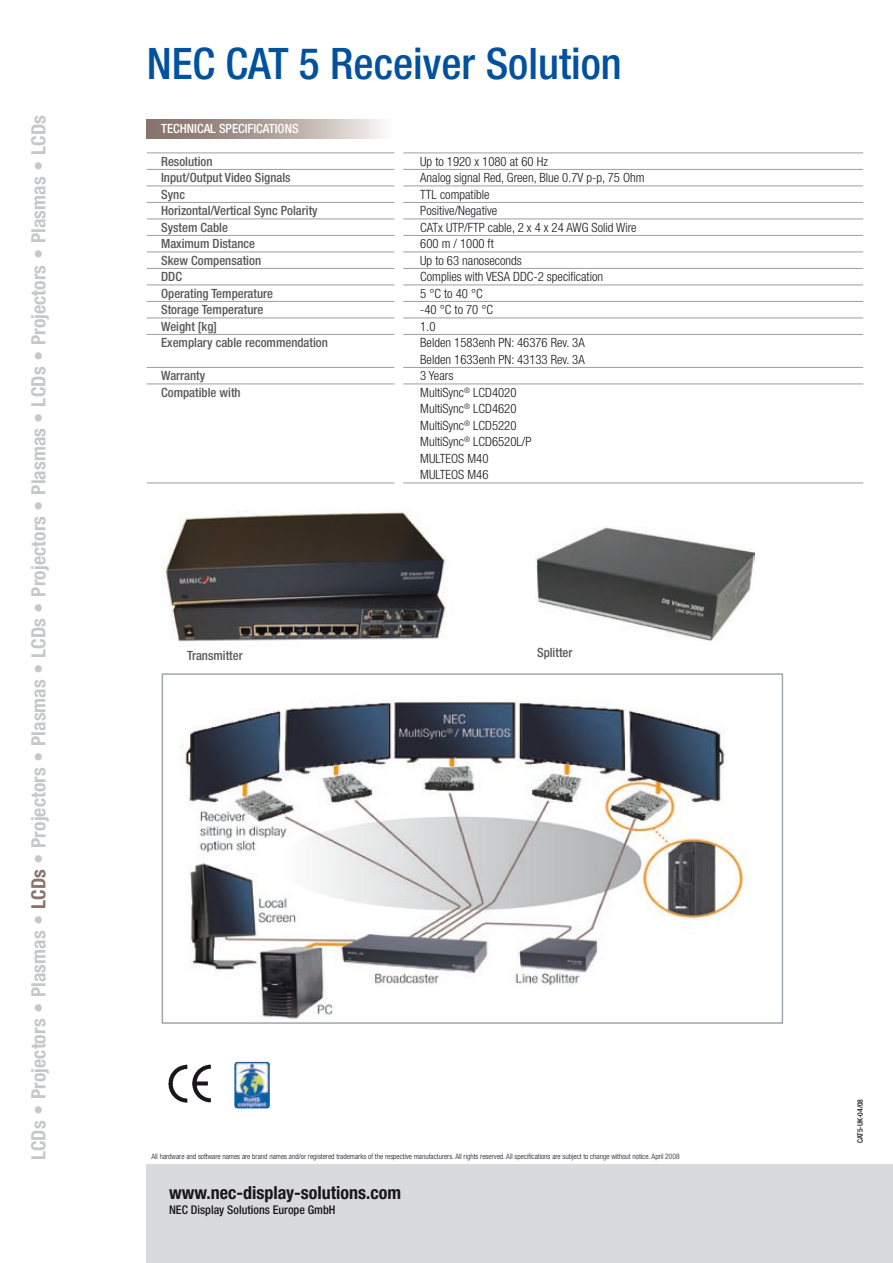
<style>
.page{position:relative;width:893px;height:1263px;background:#fff}
.page>*{position:absolute;margin:0;border:0;box-sizing:border-box;transform-origin:0 0}
.t1{font:500 condensed 43.5px "Helvetica Neue LT Pro";color:#00519e}
.t2{font:700 condensed 19.65px "Helvetica Neue LT Pro";letter-spacing:.005em;color:#c6c7c9}
.t3{font:700 condensed 18px "Helvetica Neue LT Pro";color:#1a171c}
.t4{font:300 condensed 12.75px/16.5px "Helvetica Neue LT Pro";color:#1a171c}
.t5{font:500 condensed 12.75px/16.5px "Helvetica Neue LT Pro";color:#58585a}
.t6{font:500 condensed 12.75px "Helvetica Neue LT Pro";color:#fff}
.t7{font:500 condensed 12px "Helvetica Neue LT Pro";color:#1a171c}
.t8{font:300 condensed 7.5px "Helvetica Neue LT Pro";color:#1a171c}
.t9{font:500 condensed 7.5px "Helvetica Neue LT Pro";color:#1a171c}
.s1{color:#88746d}
</style>
<div class="page">
<div style="left:147px;top:1164px;width:746px;height:99px;background:#d9dadb"></div>
<svg style="left:147px;top:119px;width:236px;height:20px;background:#b2a59f"></svg>
<hr style="left:147px;top:153px;width:247px;height:1px;background:#9d9ea0">
<hr style="left:147px;top:169px;width:247px;height:1px;background:#9d9ea0">
<hr style="left:147px;top:186px;width:247px;height:1px;background:#9d9ea0">
<hr style="left:147px;top:202px;width:247px;height:1px;background:#9d9ea0">
<hr style="left:147px;top:219px;width:247px;height:1px;background:#9d9ea0">
<hr style="left:147px;top:235px;width:247px;height:1px;background:#9d9ea0">
<hr style="left:147px;top:252px;width:247px;height:1px;background:#9d9ea0">
<hr style="left:147px;top:268px;width:247px;height:1px;background:#9d9ea0">
<hr style="left:147px;top:285px;width:247px;height:1px;background:#9d9ea0">
<hr style="left:147px;top:301px;width:247px;height:1px;background:#9d9ea0">
<hr style="left:147px;top:318px;width:247px;height:1px;background:#9d9ea0">
<hr style="left:147px;top:334px;width:247px;height:1px;background:#9d9ea0">
<hr style="left:147px;top:367px;width:247px;height:1px;background:#9d9ea0">
<hr style="left:147px;top:384px;width:247px;height:1px;background:#9d9ea0">
<hr style="left:147px;top:483px;width:247px;height:1px;background:#9d9ea0">
<hr style="left:403px;top:153px;width:460px;height:1px;background:#9d9ea0">
<hr style="left:403px;top:169px;width:460px;height:1px;background:#9d9ea0">
<hr style="left:403px;top:186px;width:460px;height:1px;background:#9d9ea0">
<hr style="left:403px;top:202px;width:460px;height:1px;background:#9d9ea0">
<hr style="left:403px;top:219px;width:460px;height:1px;background:#9d9ea0">
<hr style="left:403px;top:235px;width:460px;height:1px;background:#9d9ea0">
<hr style="left:403px;top:252px;width:460px;height:1px;background:#9d9ea0">
<hr style="left:403px;top:268px;width:460px;height:1px;background:#9d9ea0">
<hr style="left:403px;top:285px;width:460px;height:1px;background:#9d9ea0">
<hr style="left:403px;top:301px;width:460px;height:1px;background:#9d9ea0">
<hr style="left:403px;top:318px;width:460px;height:1px;background:#9d9ea0">
<hr style="left:403px;top:334px;width:460px;height:1px;background:#9d9ea0">
<hr style="left:403px;top:367px;width:460px;height:1px;background:#9d9ea0">
<hr style="left:403px;top:384px;width:460px;height:1px;background:#9d9ea0">
<hr style="left:403px;top:483px;width:460px;height:1px;background:#9d9ea0">
<img style="left:169px;top:1064px;width:42px;height:38px">
<img style="left:234px;top:1062px;width:36px;height:46px">
<img style="left:180px;top:700px;width:565px;height:319px">
<div style="left:162px;top:673px;width:621px;height:351px;border:2px solid #a1a6aa"></div>
<img style="left:163px;top:512px;width:283px;height:134px">
<img style="left:535px;top:526px;width:220px;height:114px">
<h2 class="t2" style="left:27px;top:1160px;width:1046px;rotate:-90deg">LCDs • Projectors • Plasmas • <span class="s1">LCDs</span> • Projectors • Plasmas • LCDs • Projectors • Plasmas • LCDs • Projectors • Plasmas • LCDs</h2>
<h1 class="t1" style="left:147px;top:38px;width:477px">NEC CAT 5 Receiver Solution</h1>
<p class="t6" style="left:161px;top:121px;width:14px">Techn</p>
<p class="t6" style="left:194px;top:121px;width:98px">ical specifications</p>
<p class="t5" style="left:161px;top:153px;width:168px">Resolution<br>Input/Output Video Signals<br>Sync<br>Horizontal/Vertical Sync Polarity<br>System Cable<br>Maximum Distance<br>Skew Compensation<br>DDC<br>Operating Temperature<br>Storage Temperature<br>Weight [kg]<br>Exemplary cable recommendation</p>
<p class="t5" style="left:161px;top:367px;width:81px">Warranty<br>Compatible with</p>
<p class="t4" style="left:420px;top:153px;width:226px">Up to 1920 x 1080 at 60 Hz<br>Analog signal Red, Green, Blue 0.7V p-p, 75 Ohm<br>TTL compatible<br>Positive/Negative<br>CATx UTP/FTP cable, 2 x 4 x 24 AWG Solid Wire<br>600 m / 1000 ft<br>Up to 63 nanoseconds<br>Complies with VESA DDC-2 specification<br>5 °C to 40 °C<br>-40 °C to 70 °C<br>1.0<br>Belden 1583enh PN: 46376 Rev. 3A<br>Belden 1633enh PN: 43133 Rev. 3A<br>3 Years<br>MultiSync<sup>®</sup> LCD4020<br>MultiSync<sup>®</sup> LCD4620<br>MultiSync<sup>®</sup> LCD5220<br>MultiSync<sup>®</sup> LCD6520L/P<br>MULTEOS M40<br>MULTEOS M46</p>
<p class="t5" style="left:187px;top:647px;width:57px">Transmitter</p>
<p class="t5" style="left:537px;top:644px;width:37px">Splitter</p>
<p class="t8" style="left:151px;top:1152px;width:530px">All hardware and software names are brand names and/or registered trademarks of the respective manufacturers. All rights reserved. All specifications are subject to change without notice. April 2008</p>
<h3 class="t3" style="left:169px;top:1182px;width:234px">www.nec-display-solutions.com</h3>
<p class="t7" style="left:169px;top:1202px;width:168px">NEC Display Solutions Europe GmbH</p>
<p class="t9" style="left:856px;top:1143px;width:46px;rotate:-90deg">CAT5-UK-04/08</p>
</div>
